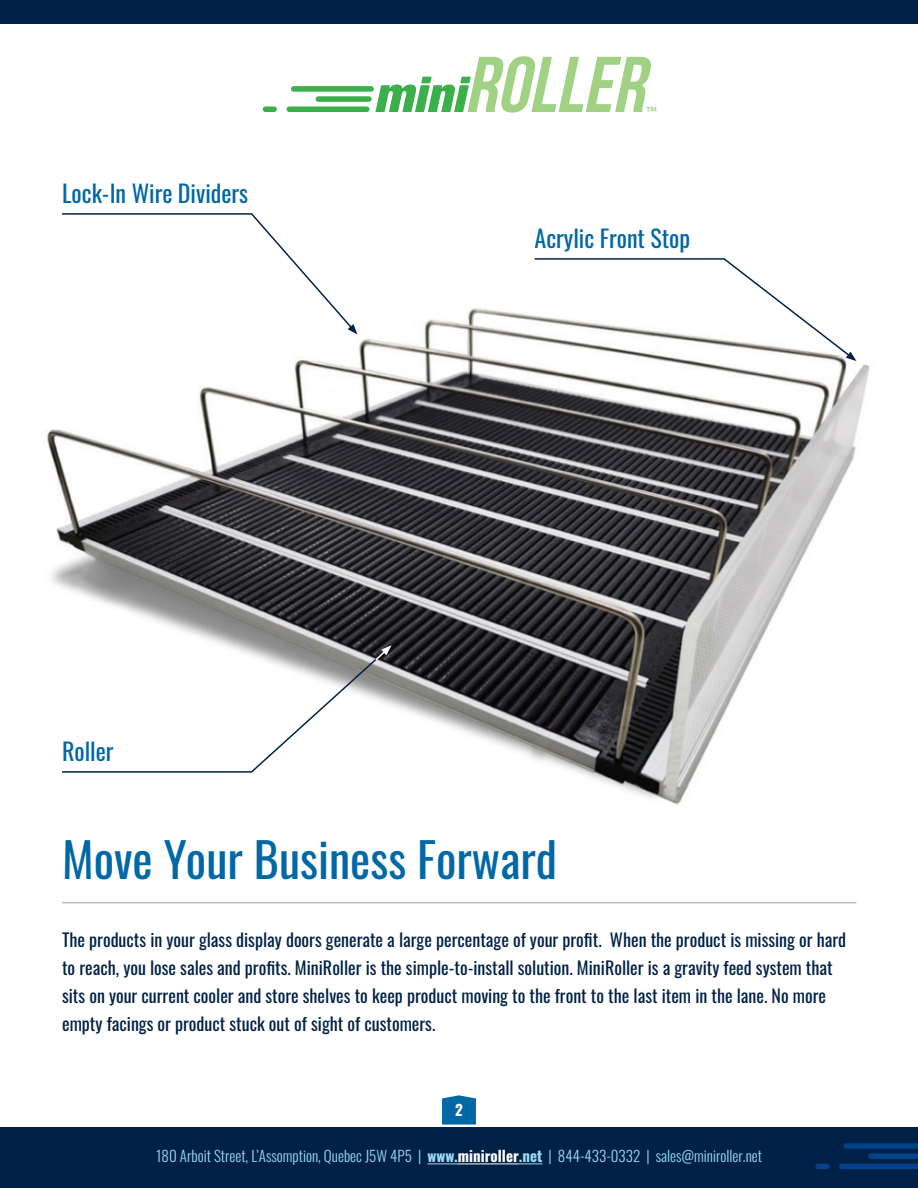
<style>
.page{position:relative;width:918px;height:1188px;background:#fff}
.page>*{position:absolute;margin:0;border:0;box-sizing:border-box;transform-origin:0 0}
.t1{font:48px "Oswald";color:#0068a5}
.t2{font:24px "Oswald";color:#0068a5}
.t3{font:18px/27.9px "Oswald";color:#002146}
.t4{font:300 15px "Oswald";color:#9cdcf8}
.t5{font:700 15px "Oswald";color:#fff}
.t6{font:700 11.25px "Century Gothic Pro";color:#a1d183}
.s1{font-weight:700}
.s2{font-weight:700;color:#fff}
</style>
<div class="page">
<img style="left:47px;top:308px;width:823px;height:497px">
<hr style="left:62px;top:902px;width:794px;height:1px;background:#bcbdc0">
<svg style="left:442px;top:1095px;width:34px;height:30px"></svg>
<div style="left:0;top:1127px;width:918px;height:61px;background:#002146"></div>
<div style="left:0;top:0;width:918px;height:24px;background:#002146"></div>
<hr style="left:427px;top:1164px;width:31px;height:1px;background:#9cdcf8">
<hr style="left:458px;top:1164px;width:61px;height:1px;background:#fff">
<svg style="left:519px;top:1164px;width:23px;height:1px"></svg>
<div style="left:815px;top:1164px;width:14px;height:5px;background:#00428c;border-radius:3px"></div>
<svg style="left:839px;top:1143px;width:79px;height:26px"></svg>
<svg style="left:61px;top:213px;width:296px;height:122px"></svg>
<svg style="left:533px;top:258px;width:323px;height:103px"></svg>
<svg style="left:61px;top:645px;width:331px;height:128px"></svg>
<div style="left:291px;top:86px;width:83px;height:6px;background:#3baf49;border-radius:3px"></div>
<div style="left:287px;top:106px;width:82px;height:6px;background:#3baf49;border-radius:3px"></div>
<div style="left:263px;top:106px;width:14px;height:6px;background:#3baf49;border-radius:3px"></div>
<div style="left:316px;top:96px;width:56px;height:6px;background:#3baf49;border-radius:3px"></div>
<svg style="left:375px;top:56px;width:276px;height:57px"></svg>
<h2 class="t2" style="left:62px;top:172px;width:188px">Lock-In Wire Dividers</h2>
<h2 class="t2" style="left:62px;top:730px;width:53px">Roller</h2>
<p class="t6" style="left:646px;top:104px;width:13px">™</p>
<h2 class="t2" style="left:535px;top:217px;width:157px">Acrylic Front Stop</h2>
<h1 class="t1" style="left:62px;top:817px;width:497px">Move Your Business Forward</h1>
<p class="t3" style="left:62px;top:924px;width:785px">The products in your glass display doors generate a large percentage of your profit. When the product is missing or hard to reach, you lose sales and profits. MiniRoller is the simple-to-install solution. MiniRoller is a gravity feed system that sits on your current cooler and store shelves to keep product moving to the front to the last item in the lane. No more empty facings or product stuck out of sight of customers.</p>
<p class="t5" style="left:455px;top:1102px;width:9px">2</p>
<p class="t4" style="left:156px;top:1143px;width:607px">180 Arboit Street, L’Assomption, Quebec J5W 4P5 | <span class="s1">www.</span><span class="s2">miniroller</span><span class="s1">.net</span> | 844-433-0332 | sales@miniroller.net</p>
</div>
